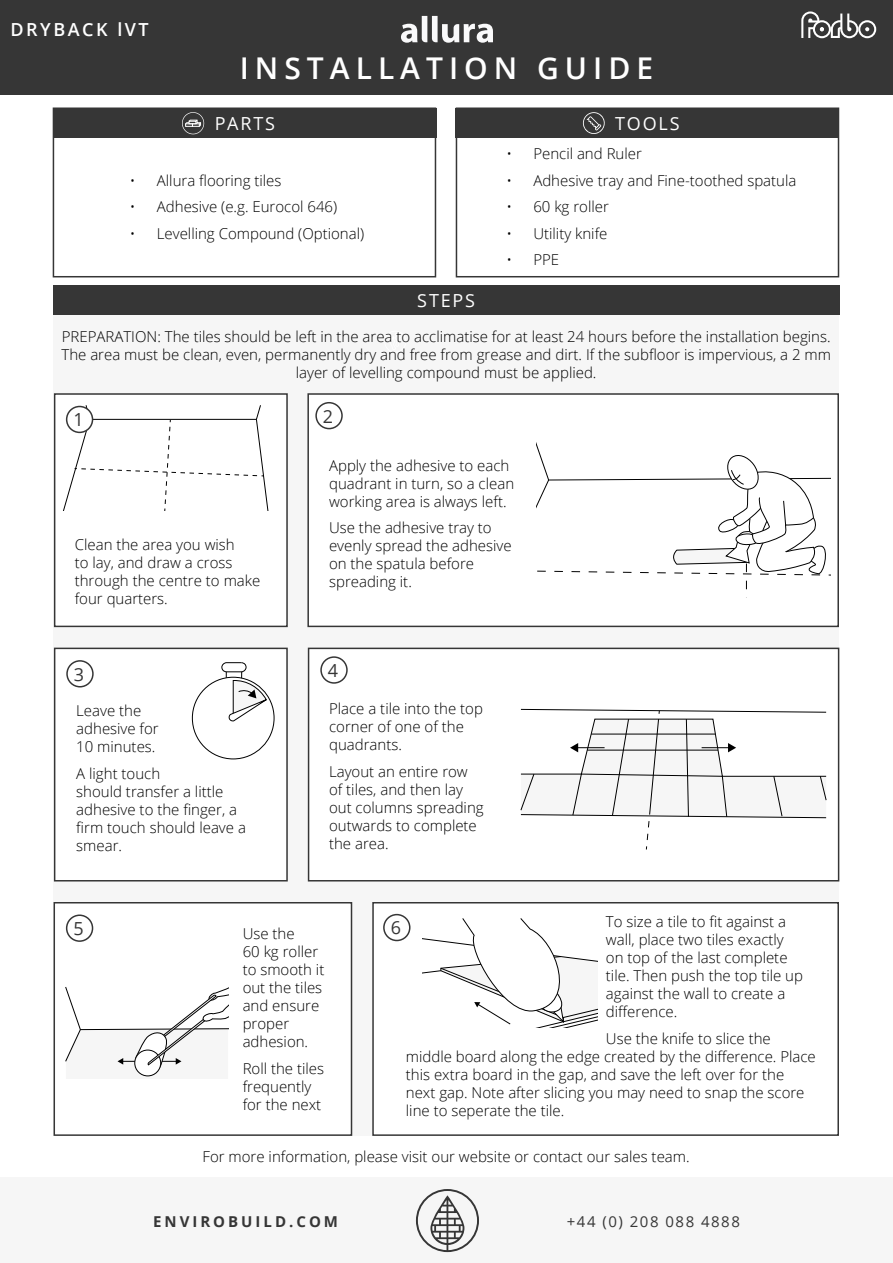
<style>
.page{position:relative;width:893px;height:1263px;background:#fff}
.page>*{position:absolute;margin:0;border:0;box-sizing:border-box;transform-origin:0 0}
.t1{font:600 30px "Open Sans";letter-spacing:.2em;color:#fff}
.t2{font:18px "Open Sans";letter-spacing:.1em;color:#fff}
.t3{font:600 18px "Open Sans";letter-spacing:.14em;color:#fff}
.t4{font:18px "Open Sans";color:#363636}
.t5{font:300 15px/18px "Open Sans";color:#000}
.t6{font:15px "Open Sans";letter-spacing:.1em;color:#363636}
.t7{font:700 15px "Open Sans";letter-spacing:.2em;color:#363636}
</style>
<div class="page">
<div style="left:0;top:1177px;width:893px;height:86px;background:#f6f6f6"></div>
<div style="left:0;top:0;width:893px;height:95px;background:#363636"></div>
<div style="left:53px;top:315px;width:786px;height:821px;background:#f6f6f6"></div>
<div style="left:54px;top:393px;width:234px;height:234px;background:#fff;border:2px solid #363636"></div>
<div style="left:53px;top:286px;width:786px;height:29px;background:#363636"></div>
<svg style="left:416px;top:1189px;width:63px;height:64px"></svg>
<svg style="left:401px;top:16px;width:91px;height:27px"></svg>
<div style="left:53px;top:108px;width:383px;height:30px;background:#363636"></div>
<div style="left:53px;top:107px;width:383px;height:170px;border:2px solid #363636"></div>
<div style="left:456px;top:108px;width:383px;height:30px;background:#363636"></div>
<div style="left:456px;top:107px;width:383px;height:170px;border:2px solid #363636"></div>
<svg style="left:583px;top:112px;width:22px;height:22px"></svg>
<svg style="left:182px;top:112px;width:22px;height:22px"></svg>
<div style="left:307px;top:393px;width:532px;height:234px;background:#fff;border:2px solid #363636"></div>
<div style="left:315px;top:402px;width:28px;height:27px;border:2px solid #363636;border-radius:50%"></div>
<div style="left:54px;top:902px;width:298px;height:234px;background:#fff;border:2px solid #363636"></div>
<div style="left:372px;top:902px;width:467px;height:234px;background:#fff;border:2px solid #363636"></div>
<div style="left:383px;top:914px;width:27px;height:27px;border:2px solid #363636;border-radius:50%"></div>
<div style="left:54px;top:648px;width:234px;height:233px;background:#fff;border:2px solid #363636"></div>
<div style="left:66px;top:660px;width:28px;height:27px;border:2px solid #363636;border-radius:50%"></div>
<svg style="left:221px;top:662px;width:54px;height:60px"></svg>
<div style="left:308px;top:648px;width:531px;height:233px;background:#fff;border:2px solid #363636"></div>
<svg style="left:66px;top:987px;width:162px;height:90px"></svg>
<div style="left:320px;top:656px;width:28px;height:28px;border:2px solid #363636;border-radius:50%"></div>
<div style="left:66px;top:914px;width:27px;height:28px;border:2px solid #363636;border-radius:50%"></div>
<svg style="left:520px;top:709px;width:307px;height:140px"></svg>
<hr style="left:587px;top:750px;width:131px;height:1px;background:#000">
<hr style="left:591px;top:734px;width:124px;height:1px;background:#000">
<svg style="left:422px;top:918px;width:175px;height:109px"></svg>
<svg style="left:63px;top:405px;width:206px;height:105px"></svg>
<div style="left:67px;top:406px;width:26px;height:26px;background:#fff;border-radius:50%"></div>
<div style="left:66px;top:406px;width:27px;height:27px;border:2px solid #363636;border-radius:50%"></div>
<svg style="left:537px;top:445px;width:294px;height:145px"></svg>
<svg style="left:801px;top:11px;width:75px;height:27px"></svg>
<p class="t3" style="left:10px;top:18px;width:140px">DRYBACK lVT</p>
<h1 class="t1" style="left:240px;top:47px;width:415px">INSTALLATION GUIDE</h1>
<p class="t2" style="left:215px;top:111px;width:62px">PARTS</p>
<p class="t5" style="left:506px;top:144px;width:137px">• Pencil and Ruler</p>
<p class="t5" style="left:506px;top:171px;width:292px">• Adhesive tray and Fine-toothed spatula</p>
<p class="t5" style="left:506px;top:197px;width:104px">• 60 kg roller</p>
<p class="t5" style="left:506px;top:224px;width:103px">• Utility knife</p>
<p class="t5" style="left:506px;top:250px;width:54px">• PPE</p>
<p class="t2" style="left:615px;top:111px;width:66px">TOOLS</p>
<p class="t5" style="left:130px;top:171px;width:153px">• Allura flooring tiles</p>
<p class="t5" style="left:130px;top:197px;width:209px">• Adhesive (e.g. Eurocol 646)</p>
<p class="t5" style="left:130px;top:224px;width:236px">• Levelling Compound (Optional)</p>
<p class="t2" style="left:417px;top:288px;width:59px">STEPS</p>
<p class="t5" style="left:61px;top:327px;width:771px;text-align:center">PREPARATION: The tiles should be left in the area to acclimatise for at least 24 hours before the installation begins.<br>The area must be clean, even, permanently dry and free from grease and dirt. If the subfloor is impervious, a 2 mm layer of levelling compound must be applied.</p>
<p class="t4" style="left:74px;top:407px;width:12px">1</p>
<p class="t4" style="left:323px;top:404px;width:12px">2</p>
<p class="t5" style="left:75px;top:535px;width:187px">Clean the area you wish<br>to lay, and draw a cross through the centre to make four quarters.</p>
<p class="t4" style="left:74px;top:662px;width:12px">3</p>
<p class="t5" style="left:76px;top:701px;width:84px">Leave the adhesive for<br>10 minutes.</p>
<p class="t5" style="left:76px;top:764px;width:171px">A light touch<br>should transfer a little adhesive to the finger, a firm touch should leave a smear.</p>
<p class="t5" style="left:329px;top:456px;width:187px">Apply the adhesive to each quadrant in turn, so a clean working area is always left.</p>
<p class="t5" style="left:329px;top:518px;width:184px">Use the adhesive tray to evenly spread the adhesive on the spatula before spreading it.</p>
<p class="t4" style="left:328px;top:658px;width:12px">4</p>
<p class="t5" style="left:329px;top:699px;width:155px">Place a tile into the top corner of one of the quadrants.</p>
<p class="t5" style="left:329px;top:762px;width:156px">Layout an entire row of tiles, and then lay out columns spreading outwards to complete the area.</p>
<p class="t4" style="left:74px;top:916px;width:12px">5</p>
<p class="t5" style="left:243px;top:924px;width:83px">Use the<br>60 kg roller to smooth it out the tiles and ensure proper adhesion.</p>
<p class="t5" style="left:243px;top:1059px;width:83px">Roll the tiles frequently for the next</p>
<p class="t5" style="left:606px;top:912px;width:199px">To size a tile to fit against a wall, place two tiles exactly on top of the last complete tile. Then push the top tile up against the wall to create a difference.</p>
<p class="t5" style="left:406px;top:1029px;width:411px;text-indent:200px">Use the knife to slice the middle board along the edge created by the difference. Place this extra board in the gap, and save the left over for the next gap. Note after slicing you may need to snap the score line to seperate the tile.</p>
<p class="t4" style="left:391px;top:915px;width:12px">6</p>
<p class="t5" style="left:203px;top:1147px;width:489px">For more information, please visit our website or contact our sales team.</p>
<p class="t7" style="left:153px;top:1211px;width:187px">ENVIROBUILD.COM</p>
<p class="t6" style="left:567px;top:1211px;width:175px">+44 (0) 208 088 4888</p>
</div>
